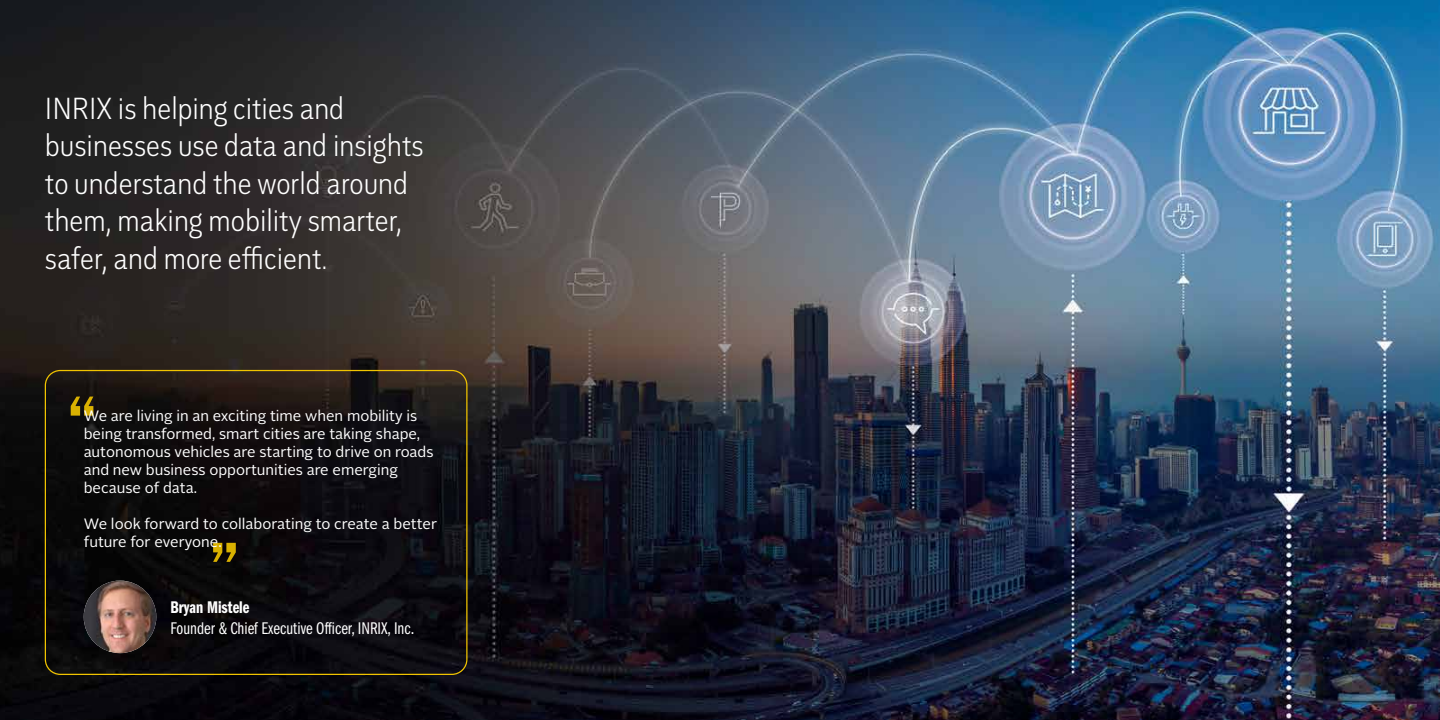
<style>
.page{position:relative;width:1440px;height:720px;background:#fff}
.page>*{position:absolute;margin:0;border:0;box-sizing:border-box;transform-origin:0 0}
.t1{font:300 condensed 31.25px/37.5px "Trilogy Sans";color:#fff}
.t2{font:17.5px "Franklin Gothic LT Pro Bk Cm";color:#fff}
.t3{font:17.5px "Franklin Gothic LT Pro Dm Cm";color:#fff}
.t4{font:15px/18px "Alright Sans";color:#fff}
</style>
<div class="page">
<img style="left:0;top:0;width:1440px;height:720px">
<img style="left:84px;top:581px;width:72px;height:72px;border-radius:36px">
<div style="left:45px;top:370px;width:423px;height:305px;border:1px solid #f1c400;border-radius:15px"></div>
<svg style="left:71px;top:397px;width:22px;height:19px"></svg>
<svg style="left:213px;top:543px;width:23px;height:19px"></svg>
<h1 class="t1" style="left:45px;top:90px;width:380px">INRIX is helping cities and businesses use data and insights to understand the world around them, making mobility smarter, safer, and more efficient.</h1>
<p class="t4" style="left:84px;top:407px;width:351px">We are living in an exciting time when mobility is being transformed, smart cities are taking shape, autonomous vehicles are starting to drive on roads and new business opportunities are emerging because of data.</p>
<p class="t4" style="left:84px;top:515px;width:355px">We look forward to collaborating to create a better future for everyone.</p>
<p class="t3" style="left:171px;top:598px;width:80px">Bryan Mistele</p>
<p class="t2" style="left:171px;top:619px;width:245px">Founder &amp; Chief Executive Officer, INRIX, Inc.</p>
</div>
